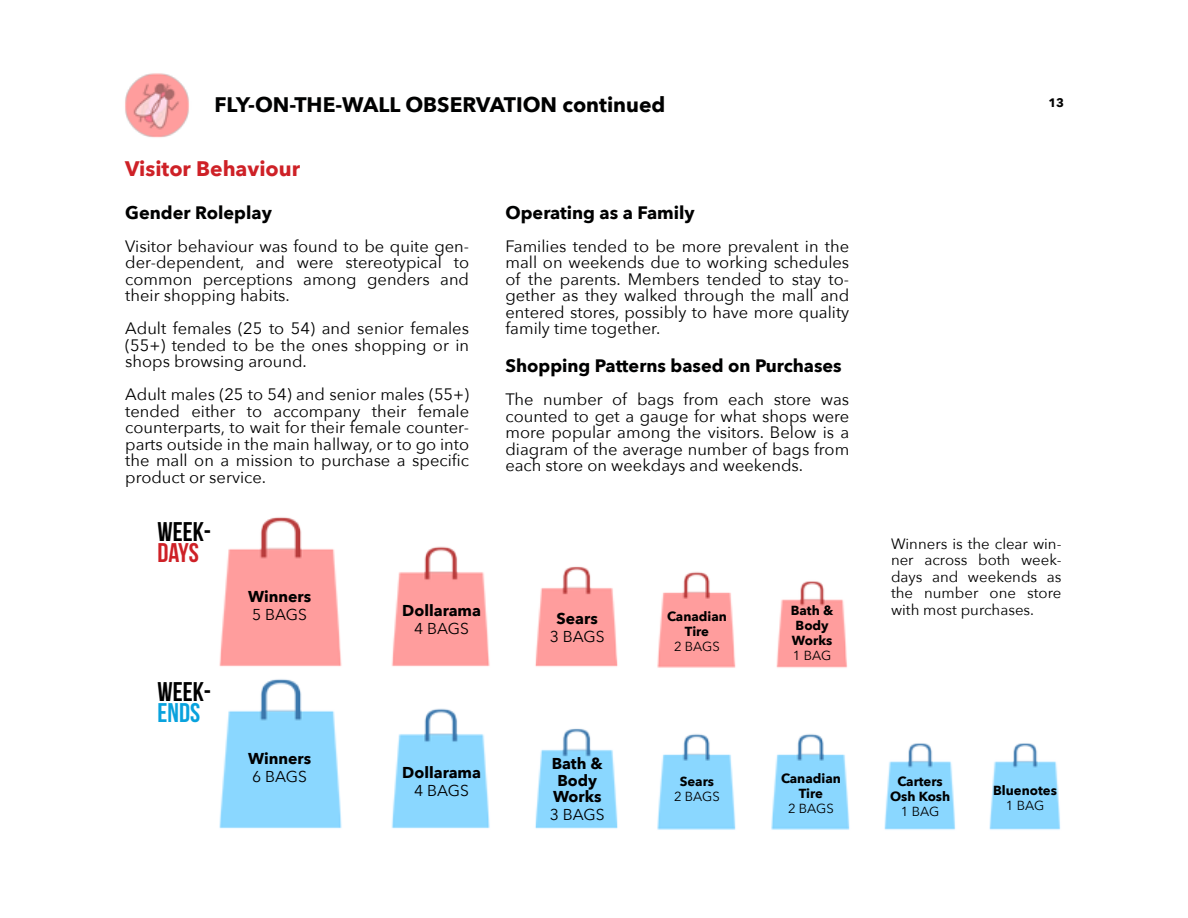
<style>
.page{position:relative;width:1188px;height:918px;background:#fff}
.page>*{position:absolute;margin:0;border:0;box-sizing:border-box;transform-origin:0 0}
.t1{font:27px "Bebas Neue";color:#000}
.t2{font:27px "Bebas Neue";color:#ce2127}
.t3{font:27px "Bebas Neue";color:#09a2dd}
.t4{font:700 21px "Avenir Next";color:#000101}
.t5{font:700 21px "Avenir Next";color:#ce2127}
.t6{font:700 18px "Avenir Next";color:#000101}
.t7{font:16.5px/16.5px "Avenir Next";color:#000101;text-align:justify}
.t8{font:700 15.75px/16.5px "Avenir Next";color:#000}
.t9{font:15.75px "Avenir Next";color:#000}
.t10{font:15px/16.5px "Avenir Next";color:#000101;text-align:justify}
.t11{font:700 13.05px/15px "Avenir Next";color:#000;text-align:center}
.t12{font:13.05px "Avenir Next";color:#000}
.t13{font:700 12.3px "Avenir Next";color:#000}
</style>
<div class="page">
<img style="left:125px;top:73px;width:64px;height:65px">
<img style="left:219px;top:517px;width:123px;height:146px">
<img style="left:391px;top:546px;width:99px;height:121px">
<img style="left:535px;top:566px;width:83px;height:101px">
<img style="left:657px;top:572px;width:79px;height:96px">
<img style="left:219px;top:663px;width:123px;height:166px">
<img style="left:391px;top:708px;width:99px;height:121px">
<img style="left:535px;top:728px;width:83px;height:101px">
<img style="left:657px;top:734px;width:79px;height:96px">
<img style="left:771px;top:734px;width:79px;height:96px">
<img style="left:776px;top:581px;width:71px;height:87px">
<img style="left:884px;top:743px;width:72px;height:87px">
<img style="left:989px;top:743px;width:72px;height:87px">
<p class="t4" style="left:214px;top:87px;width:452px">FLY-ON-THE-WALL OBSERVATION continued</p>
<p class="t5" style="left:125px;top:151px;width:176px">Visitor Behaviour</p>
<p class="t6" style="left:125px;top:197px;width:148px">Gender Roleplay</p>
<p class="t7" style="left:125px;top:237px;width:345px">Visitor behaviour was found to be quite gen&shy;der-dependent, and were stereotypical to common perceptions among genders and their shopping habits.</p>
<p class="t7" style="left:125px;top:319px;width:345px">Adult females (25 to 54) and senior females (55+) tended to be the ones shopping or in shops browsing around.</p>
<p class="t7" style="left:125px;top:385px;width:345px">Adult males (25 to 54) and senior males (55+) tended either to accompany their female counterparts, to wait for their female counter&shy;parts outside in the main hallway, or to go into the mall on a mission to purchase a specific product or service.</p>
<h1 class="t1" style="left:158px;top:517px;width:55px">WEEK-</h1>
<h1 class="t2" style="left:158px;top:538px;width:43px">DAYS</h1>
<h1 class="t1" style="left:158px;top:677px;width:55px">WEEK-</h1>
<h1 class="t3" style="left:158px;top:698px;width:44px">ENDS</h1>
<p class="t8" style="left:248px;top:588px;width:65px">Winners</p>
<p class="t9" style="left:252px;top:602px;width:56px">5 BAGS</p>
<p class="t8" style="left:402px;top:602px;width:80px">Dollarama</p>
<p class="t9" style="left:414px;top:616px;width:56px">4 BAGS</p>
<p class="t8" style="left:248px;top:750px;width:65px">Winners</p>
<p class="t9" style="left:252px;top:764px;width:56px">6 BAGS</p>
<p class="t8" style="left:402px;top:764px;width:80px">Dollarama</p>
<p class="t9" style="left:414px;top:778px;width:56px">4 BAGS</p>
<p class="t6" style="left:505px;top:197px;width:191px">Operating as a Family</p>
<p class="t7" style="left:505px;top:237px;width:345px">Families tended to be more prevalent in the mall on weekends due to working schedules of the parents. Members tended to stay to&shy;gether as they walked through the mall and entered stores, possibly to have more quality family time together.</p>
<p class="t6" style="left:505px;top:350px;width:338px">Shopping Patterns based on Purchases</p>
<p class="t7" style="left:505px;top:391px;width:345px">The number of bags from each store was counted to get a gauge for what shops were more popular among the visitors. Below is a diagram of the average number of bags from each store on weekdays and weekends.</p>
<p class="t8" style="left:557px;top:610px;width:43px">Sears</p>
<p class="t9" style="left:550px;top:623px;width:56px">3 BAGS</p>
<p class="t8" style="left:552px;top:755px;width:53px">Bath &amp;<br>Body<br>Works</p>
<p class="t9" style="left:550px;top:802px;width:56px">3 BAGS</p>
<p class="t11" style="left:667px;top:609px;width:61px">Canadian<br>Tire</p>
<p class="t12" style="left:674px;top:635px;width:47px">2 BAGS</p>
<p class="t11" style="left:680px;top:774px;width:36px">Sears</p>
<p class="t12" style="left:674px;top:785px;width:47px">2 BAGS</p>
<p class="t11" style="left:791px;top:603px;width:44px;text-align:left">Bath &amp;<br>Body<br>Works</p>
<p class="t12" style="left:793px;top:645px;width:40px">1 BAG</p>
<p class="t11" style="left:781px;top:771px;width:61px">Canadian<br>Tire</p>
<p class="t12" style="left:788px;top:797px;width:47px">2 BAGS</p>
<p class="t13" style="left:1048px;top:92px;width:17px">13</p>
<p class="t10" style="left:891px;top:535px;width:172px">Winners is the clear win&shy;ner across both week&shy;days and weekends as the number one store with most purchases.</p>
<p class="t11" style="left:890px;top:774px;width:62px">Carters<br>Osh Kosh</p>
<p class="t12" style="left:901px;top:800px;width:40px">1 BAG</p>
<p class="t11" style="left:993px;top:783px;width:65px">Bluenotes</p>
<p class="t12" style="left:1006px;top:794px;width:40px">1 BAG</p>
</div>
